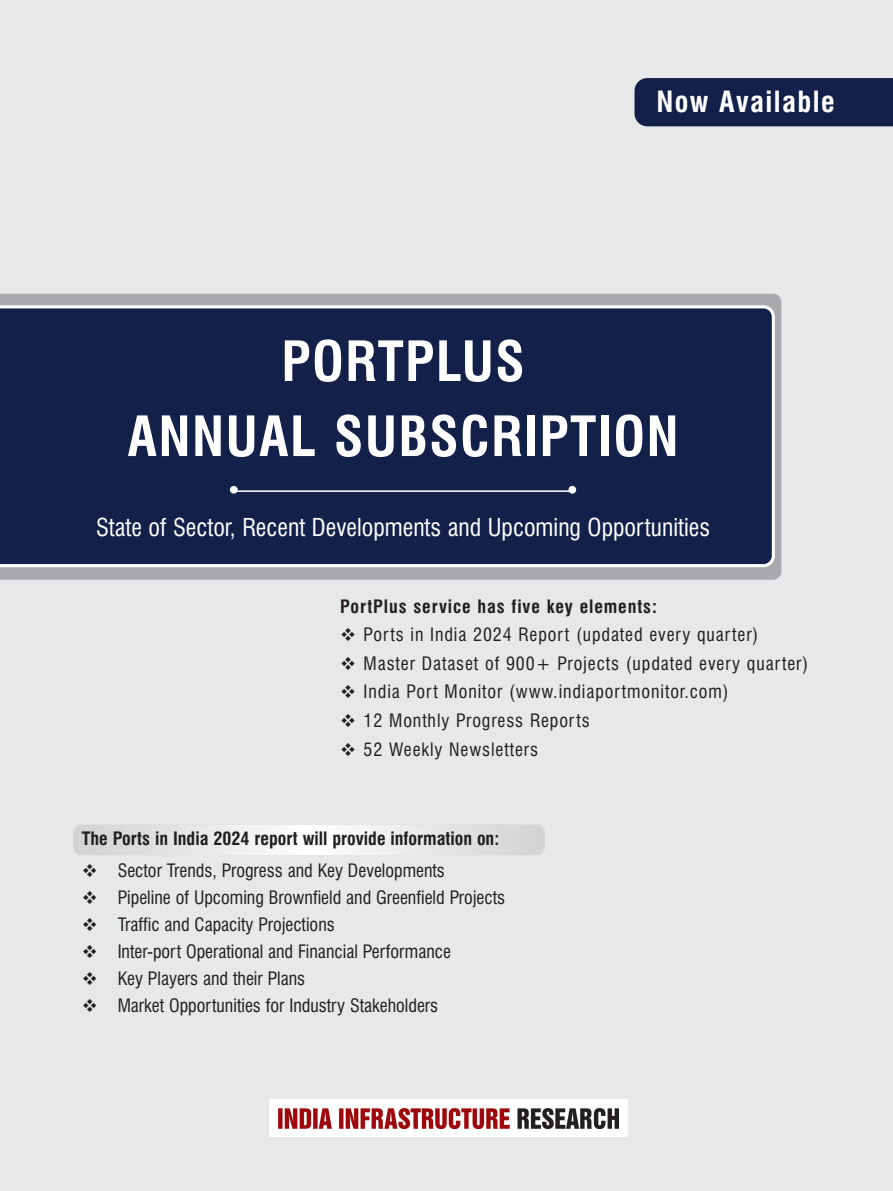
<style>
.page{position:relative;width:893px;height:1191px;background:#e7e8e9}
.page>*{position:absolute;margin:0;border:0;box-sizing:border-box;transform-origin:0 0}
.t1{font:700 condensed 54px/75px "Swiss 721 BT";letter-spacing:.025em;color:#fff;text-align:center}
.t2{font:700 condensed 28.5px "Swiss 721 BT";letter-spacing:.05em;color:#fff}
.t3{font:condensed 24px "Swiss 721 BT";color:#fff}
.t4{font:condensed 18px "Swiss 721 BT";color:#231f20}
.t5{font:condensed 18px "Swiss 721 BT";letter-spacing:.05em;color:#231f20}
.t6{font:700 condensed 18px "Swiss 721 BT";color:#231f20}
.t7{font:700 condensed 18px "Swiss 721 BT";letter-spacing:.05em;color:#231f20}
</style>
<div class="page">
<svg style="left:0;top:294px;width:781px;height:286px;background:#a9aaae"></svg>
<div style="left:0;top:305px;width:775px;height:262px;background:#13214a"></div>
<div style="left:634px;top:78px;width:259px;height:48px;background:#13214a"></div>
<hr style="left:236px;top:490px;width:336px;height:2px;background:#fff">
<div style="left:230px;top:486px;width:8px;height:7px;background:#fff;border-radius:50%"></div>
<div style="left:568px;top:486px;width:8px;height:7px;background:#fff;border-radius:50%"></div>
<svg style="left:73px;top:824px;width:472px;height:31px"></svg>
<div style="left:270px;top:1099px;width:358px;height:38px;background:#fff"></div>
<img style="left:278px;top:1108px;width:341px;height:20px">
<h2 class="t2" style="left:656px;top:86px;width:180px">Now Available</h2>
<h1 class="t1" style="left:128px;top:325px;width:553px">PORTPLUS<br>ANNUAL SUBSCRIPTION</h1>
<h3 class="t3" style="left:96px;top:513px;width:615px">State of Sector, Recent Developments and Upcoming Opportunities</h3>
<p class="t7" style="left:340px;top:596px;width:318px">PortPlus service has five key elements:</p>
<p class="t5" style="left:340px;top:624px;width:420px">❖ Ports in India 2024 Report (updated every quarter)</p>
<p class="t5" style="left:340px;top:653px;width:469px">❖ Master Dataset of 900+ Projects (updated every quarter)</p>
<p class="t5" style="left:340px;top:681px;width:390px">❖ India Port Monitor (www.indiaportmonitor.com)</p>
<p class="t5" style="left:340px;top:710px;width:251px">❖ 12 Monthly Progress Reports</p>
<p class="t5" style="left:340px;top:738px;width:199px">❖ 52 Weekly Newsletters</p>
<p class="t6" style="left:82px;top:828px;width:419px">The Ports in India 2024 report will provide information on:</p>
<p class="t4" style="left:82px;top:859px;width:365px">❖ Sector Trends, Progress and Key Developments</p>
<p class="t4" style="left:82px;top:886px;width:425px">❖ Pipeline of Upcoming Brownfield and Greenfield Projects</p>
<p class="t4" style="left:82px;top:913px;width:254px">❖ Traffic and Capacity Projections</p>
<p class="t4" style="left:82px;top:940px;width:371px">❖ Inter-port Operational and Financial Performance</p>
<p class="t4" style="left:82px;top:967px;width:225px">❖ Key Players and their Plans</p>
<p class="t4" style="left:82px;top:994px;width:358px">❖ Market Opportunities for Industry Stakeholders</p>
</div>
